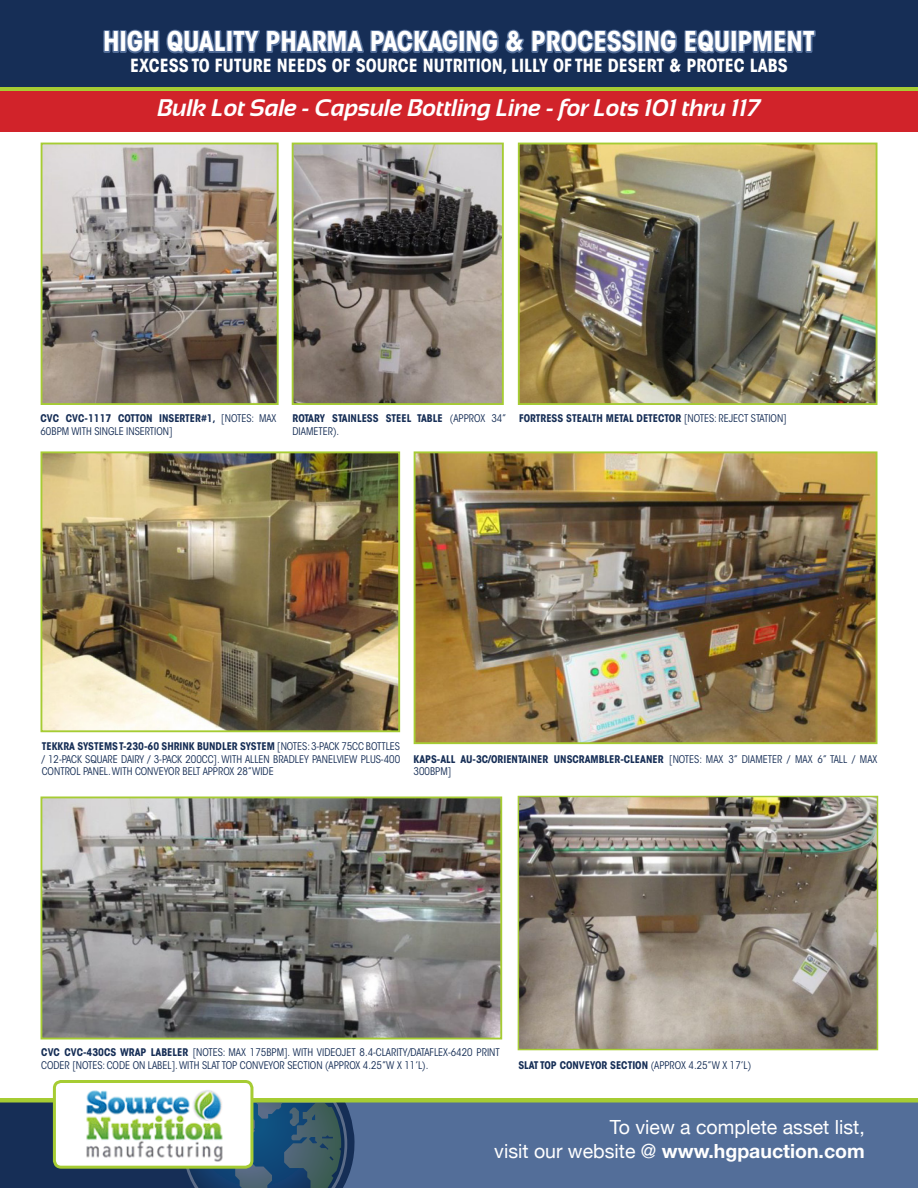
<style>
.page{position:relative;width:918px;height:1188px;background:#fff}
.page>*{position:absolute;margin:0;border:0;box-sizing:border-box;transform-origin:0 0}
.t1{font:700 condensed 27px "ITC Avant Garde Std";letter-spacing:-.005em;color:#fff}
.t2{font:italic 700 24px "Sansation";letter-spacing:-.01em;color:#fff}
.t3{font:19.5px/23.4px "Helvetica Neue";color:#fff;text-align:right}
.t4{font:700 condensed 18px "ITC Avant Garde Std";color:#fff}
.t5{font:condensed 10.5px/12.6px "ITC Avant Garde Std";color:#162e56}
.t6{font:700 condensed 10.5px/12.6px "ITC Avant Garde Std";color:#162e56}
.s1{font-weight:700}
.s2{font-weight:400}
</style>
<div class="page">
<div style="left:0;top:1102px;width:918px;height:86px;background:#536e99"></div>
<div style="left:0;top:1101px;width:294px;height:87px;background:#162e56"></div>
<div style="left:0;top:0;width:918px;height:88px;background:#162e56"></div>
<div style="left:0;top:87px;width:918px;height:5px;background:#a6cc33"></div>
<svg style="left:186px;top:1102px;width:170px;height:86px"></svg>
<hr style="left:0;top:1098px;width:918px;height:4px;background:#a6cc33">
<div style="left:54px;top:1082px;width:198px;height:85px;background:#fff;border-radius:7px"></div>
<div style="left:53px;top:1080px;width:200px;height:89px;border:3px solid #a6cc33;border-radius:7px"></div>
<img style="left:86px;top:1090px;width:137px;height:72px">
<svg style="left:103px;top:29px;width:713px;height:25px"></svg>
<div style="left:0;top:91px;width:918px;height:40px;background:#d1232a"></div>
<img style="left:44px;top:146px;width:232px;height:256px">
<div style="left:41px;top:143px;width:238px;height:262px;border:2px solid #a6cc33"></div>
<img style="left:295px;top:146px;width:206px;height:256px">
<div style="left:292px;top:143px;width:212px;height:262px;border:2px solid #a6cc33"></div>
<img style="left:417px;top:454px;width:458px;height:287px">
<div style="left:414px;top:451px;width:464px;height:293px;border:2px solid #a6cc33"></div>
<img style="left:43px;top:799px;width:456px;height:238px">
<div style="left:40px;top:796px;width:462px;height:244px;border:2px solid #a6cc33"></div>
<img style="left:520px;top:798px;width:356px;height:250px">
<div style="left:518px;top:796px;width:360px;height:254px;border:1px solid #a6cc33"></div>
<img style="left:521px;top:146px;width:354px;height:256px">
<div style="left:518px;top:143px;width:360px;height:262px;border:2px solid #a6cc33"></div>
<img style="left:43px;top:454px;width:354px;height:275px">
<div style="left:40px;top:451px;width:360px;height:281px;border:2px solid #a6cc33"></div>
<h1 class="t1" style="left:103px;top:24px;width:713px">HIGH QUALITY PHARMA PACKAGING &amp; PROCESSING EQUIPMENT</h1>
<h3 class="t4" style="left:130px;top:54px;width:659px">EXCESS TO FUTURE NEEDS OF SOURCE NUTRITION, LILLY OF THE DESERT &amp; PROTEC LABS</h3>
<p class="t2" style="left:157px;top:95px;width:605px">Bulk Lot Sale - Capsule Bottling Line - for Lots 101 thru 117</p>
<p class="t5" style="left:40px;top:412px;width:237px"><span class="s1">CVC CVC-1117 COTTON INSERTER#1,</span> [NOTES: MAX<br>60BPM WITH SINGLE INSERTION]</p>
<p class="t6" style="left:292px;top:412px;width:215px">ROTARY STAINLESS STEEL TABLE <span class="s2">(APPROX 34”<br>DIAMETER).</span></p>
<p class="t6" style="left:519px;top:412px;width:269px">FORTRESS STEALTH METAL DETECTOR <span class="s2">[NOTES: REJECT STATION]</span></p>
<p class="t5" style="left:42px;top:740px;width:360px;text-align:justify"><span class="s1">TEKKRA SYSTEMS T-230-60 SHRINK BUNDLER SYSTEM</span> [NOTES: 3-PACK 75CC BOTTLES / 12-PACK SQUARE DAIRY / 3-PACK 200CC]. WITH ALLEN BRADLEY PANELVIEW PLUS-400<br>CONTROL PANEL. WITH CONVEYOR BELT APPROX 28”WIDE</p>
<p class="t6" style="left:414px;top:752px;width:465px">KAPS-ALL AU-3C/ORIENTAINER UNSCRAMBLER-CLEANER <span class="s2">[NOTES: MAX 3” DIAMETER / MAX 6” TALL / MAX<br>300BPM]</span></p>
<p class="t5" style="left:41px;top:1046px;width:460px"><span class="s1">CVC CVC-430CS WRAP LABELER</span> [NOTES: MAX 175BPM]. WITH VIDEOJET 8.4-CLARITY/DATAFLEX-6420 PRINT<br>CODER [NOTES: CODE ON LABEL]. WITH SLAT TOP CONVEYOR SECTION (APPROX 4.25”W X 11’L).</p>
<p class="t6" style="left:518px;top:1058px;width:234px">SLAT TOP CONVEYOR SECTION <span class="s2">(APPROX 4.25”W X 17’L)</span></p>
<h3 class="t3" style="left:494px;top:1117px;width:372px">To view a complete asset list,<br>visit our website @ <span class="s1">www.hgpauction.com</span></h3>
</div>
